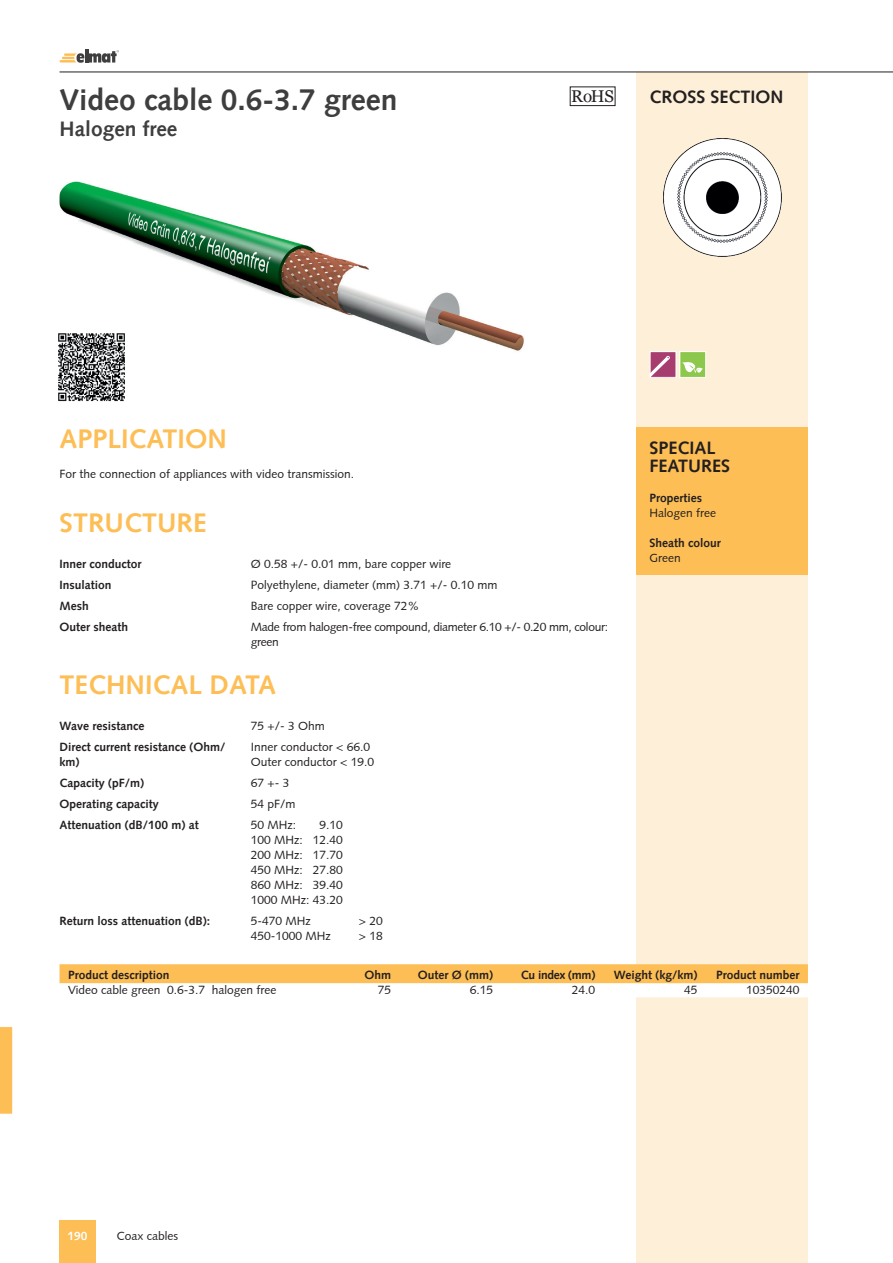
<style>
.page{position:relative;width:893px;height:1263px;background:#fff}
.page>*{position:absolute;margin:0;border:0;box-sizing:border-box;transform-origin:0 0}
.t1{font:700 30px "Syntax";color:#3e3e3f}
.t2{font:700 27px "Syntax";color:#fdbe56}
.t3{font:700 21px "Syntax";color:#3e3e3f}
.t4{font:700 18px/18px "Syntax";color:#231f20}
.t5{font:16.95px "Georgia";color:#231f20}
.t6{font:12px/15px "Syntax";color:#231f20}
.t7{font:700 12px/15px "Syntax";color:#231f20}
.t8{font:12px/15px "Syntax";letter-spacing:-.025em;color:#231f20}
.t9{font:700 12px "Syntax";color:#fff}
</style>
<div class="page">
<hr style="left:60px;top:72px;width:833px;height:1px;background:#231f20">
<div style="left:637px;top:72px;width:171px;height:1191px;background:#fef0d8"></div>
<div style="left:60px;top:1220px;width:36px;height:43px;background:#fdbe56"></div>
<hr style="left:85px;top:49px;width:3px;height:14px;background:#3e3e3f">
<svg style="left:60px;top:50px;width:59px;height:13px"></svg>
<svg style="left:0;top:1027px;width:13px;height:87px"></svg>
<img style="left:60px;top:181px;width:464px;height:170px">
<div style="left:637px;top:427px;width:171px;height:148px;background:#fdbe56"></div>
<svg style="left:60px;top:964px;width:748px;height:33px"></svg>
<img style="left:58px;top:333px;width:67px;height:68px">
<div style="left:650px;top:352px;width:26px;height:25px;background:#a73c6e"></div>
<div style="left:650px;top:351px;width:26px;height:27px;border:1px solid #fff"></div>
<svg style="left:650px;top:356px;width:20px;height:22px"></svg>
<div style="left:570px;top:86px;width:45px;height:20px;border:1px solid #231f20"></div>
<div style="left:680px;top:352px;width:26px;height:25px;background:#8dc74b"></div>
<div style="left:679px;top:351px;width:27px;height:27px;border:1px solid #fff"></div>
<svg style="left:682px;top:362px;width:21px;height:11px"></svg>
<img style="left:664px;top:139px;width:117px;height:117px">
<h1 class="t1" style="left:60px;top:83px;width:339px">Video cable 0.6-3.7 green</h1>
<h3 class="t3" style="left:60px;top:117px;width:119px">Halogen free</h3>
<h3 class="t5" style="left:571px;top:84px;width:45px">RoHS</h3>
<h3 class="t4" style="left:649px;top:88px;width:132px">Cross section</h3>
<h2 class="t2" style="left:60px;top:423px;width:165px">Application</h2>
<p class="t6" style="left:60px;top:466px;width:296px">For the connection of appliances with video transmission.</p>
<h2 class="t2" style="left:60px;top:507px;width:145px">Structure</h2>
<p class="t7" style="left:60px;top:556px;width:84px">Inner conductor</p>
<p class="t6" style="left:251px;top:556px;width:202px">Ø 0.58 +/- 0.01 mm, bare copper wire</p>
<p class="t7" style="left:60px;top:577px;width:54px">Insulation</p>
<p class="t6" style="left:251px;top:577px;width:248px">Polyethylene, diameter (mm) 3.71 +/- 0.10 mm</p>
<p class="t7" style="left:60px;top:598px;width:31px">Mesh</p>
<p class="t6" style="left:251px;top:598px;width:170px">Bare copper wire, coverage 72%</p>
<p class="t7" style="left:60px;top:619px;width:70px">Outer sheath</p>
<p class="t8" style="left:251px;top:619px;width:359px">Made from halogen-free compound, diameter 6.10 +/- 0.20 mm, colour: green</p>
<h2 class="t2" style="left:60px;top:669px;width:218px">Technical data</h2>
<p class="t7" style="left:60px;top:718px;width:86px">Wave resistance</p>
<p class="t6" style="left:251px;top:718px;width:75px">75 +/- 3 Ohm</p>
<p class="t7" style="left:60px;top:739px;width:167px">Direct current resistance (Ohm/ km)</p>
<p class="t6" style="left:251px;top:739px;width:125px">Inner conductor &lt; 66.0<br>Outer conductor &lt; 19.0</p>
<p class="t7" style="left:60px;top:775px;width:86px">Capacity (pF/m)</p>
<p class="t6" style="left:251px;top:775px;width:40px">67 +- 3</p>
<p class="t7" style="left:60px;top:796px;width:101px">Operating capacity</p>
<p class="t6" style="left:251px;top:796px;width:46px">54 pF/m</p>
<p class="t7" style="left:60px;top:817px;width:141px">Attenuation (dB/100 m) at</p>
<p class="t6" style="left:251px;top:817px;width:47px">50 MHz:</p>
<p class="t6" style="left:251px;top:817px;width:94px;text-align:justify;text-indent:69px">9.10<br>100 MHz: 12.40<br>200 MHz: 17.70<br>450 MHz: 27.80<br>860 MHz: 39.40<br>1000 MHz: 43.20</p>
<p class="t7" style="left:60px;top:913px;width:152px">Return loss attenuation (dB):</p>
<p class="t6" style="left:251px;top:913px;width:62px">5-470 MHz</p>
<p class="t6" style="left:359px;top:913px;width:25px">&gt; 20</p>
<p class="t6" style="left:251px;top:928px;width:82px">450-1000 MHz</p>
<p class="t6" style="left:359px;top:928px;width:25px">&gt; 18</p>
<h3 class="t4" style="left:649px;top:439px;width:82px">Special features</h3>
<p class="t7" style="left:649px;top:490px;width:54px">Properties</p>
<p class="t6" style="left:649px;top:505px;width:68px">Halogen free</p>
<p class="t7" style="left:649px;top:535px;width:73px">Sheath colour</p>
<p class="t6" style="left:649px;top:550px;width:33px">Green</p>
<p class="t7" style="left:68px;top:967px;width:103px">Product description</p>
<p class="t7" style="left:365px;top:967px;width:28px">Ohm</p>
<p class="t7" style="left:418px;top:967px;width:77px">Outer Ø (mm)</p>
<p class="t7" style="left:521px;top:967px;width:76px">Cu index (mm)</p>
<p class="t7" style="left:614px;top:967px;width:85px">Weight (kg/km)</p>
<p class="t7" style="left:716px;top:967px;width:85px">Product number</p>
<p class="t6" style="left:68px;top:982px;width:210px">Video cable green 0.6-3.7 halogen free</p>
<p class="t6" style="left:378px;top:982px;width:15px">75</p>
<p class="t6" style="left:470px;top:982px;width:25px">6.15</p>
<p class="t6" style="left:572px;top:982px;width:25px">24.0</p>
<p class="t6" style="left:684px;top:982px;width:15px">45</p>
<p class="t6" style="left:746px;top:982px;width:55px">10350240</p>
<p class="t9" style="left:68px;top:1229px;width:22px">190</p>
<p class="t6" style="left:117px;top:1228px;width:63px">Coax cables</p>
</div>
